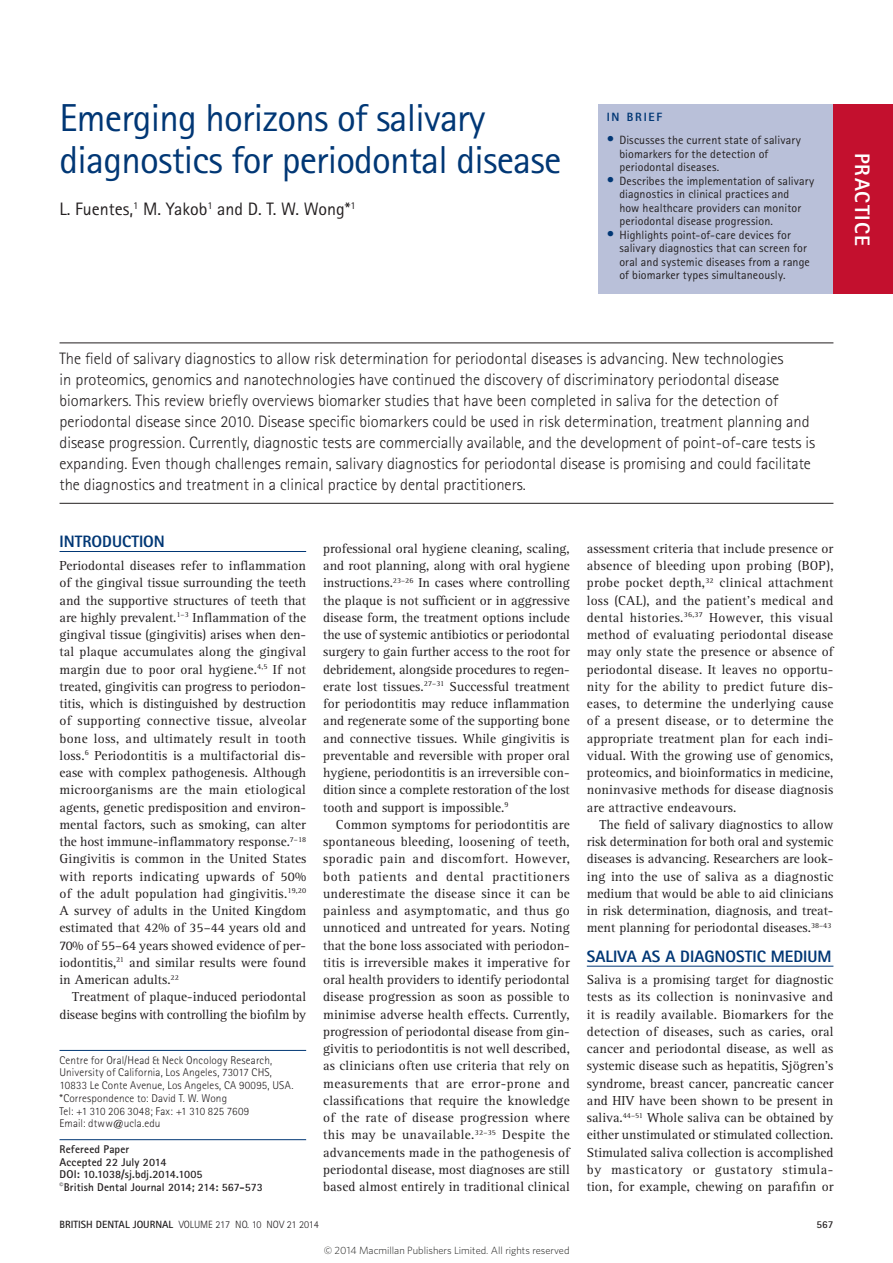
<style>
.page{position:relative;width:893px;height:1263px;background:#fff}
.page>*{position:absolute;margin:0;border:0;box-sizing:border-box;transform-origin:0 0}
.head{font:39px/42px "Rotis Sans Serif Std";letter-spacing:-.02em;color:#013775}
.references{font:800 21px "Rotis Sans Serif Std";letter-spacing:.055em;color:#fff}
.author{font:18px "Rotis Sans Serif Std";color:#231f20}
.abstract{font:300 16.5px/21px "Rotis Sans Serif Std";color:#231f20}
.crosshead_1{font:800 16.5px "Rotis Sans Serif Std";color:#013775}
.body{font:13.5px/17.2px "Rotis Serif Std";color:#231f20;text-align:justify}
.body_fullout{font:13.5px/17.2px "Rotis Serif Std";color:#231f20;text-align:justify}
.references-2{font:12px/13.5px "Rotis Sans Serif Std";letter-spacing:.01em;color:#231f20}
.references-3{font:800 12px "Rotis Sans Serif Std";letter-spacing:.15em;color:#013775}
.references-4{font:300 11.25px/12.8px "Rotis Sans Serif Std";letter-spacing:.01em;color:#231f20}
.references-5{font:700 11.25px/12.8px "Rotis Sans Serif Std";letter-spacing:.01em;color:#231f20}
.t1{font:300 10.5px "Whitney";color:#1d1d1b}
.t2{font:300 10.5px "Rotis Sans Serif Std";color:#231f20}
.t3{font:700 10.5px "Rotis Sans Serif Std";color:#231f20}
.s1{font-size:15px;color:#013775}
.s2{font-weight:700}
</style>
<div class="page">
<hr style="left:60px;top:551px;width:246px;height:1px;background:#013775">
<hr style="left:60px;top:343px;width:773px;height:1px;background:#231f20">
<hr style="left:60px;top:503px;width:773px;height:1px;background:#231f20">
<hr style="left:587px;top:966px;width:246px;height:1px;background:#013775">
<hr style="left:60px;top:1050px;width:246px;height:1px;background:#013775">
<hr style="left:60px;top:1139px;width:246px;height:1px;background:#013775">
<div style="left:598px;top:104px;width:295px;height:190px;background:#b9c0d9"></div>
<div style="left:833px;top:104px;width:60px;height:190px;background:#c3102e"></div>
<p class="head" style="left:60px;top:97px;width:503px">Emerging horizons of salivary diagnostics for periodontal disease</p>
<p class="author" style="left:60px;top:199px;width:298px">L. Fuentes,<sup>1</sup> M. Yakob<sup>1</sup> and D. T. W. Wong*<sup>1</sup></p>
<p class="references-3" style="left:607px;top:109px;width:57px">IN BRIEF</p>
<p class="references-2" style="left:619px;top:133px;width:183px;text-indent:-13px"><span class="s1">•</span> Discusses the current state of salivary biomarkers for the detection of periodontal diseases.</p>
<p class="references-2" style="left:619px;top:174px;width:196px;text-indent:-13px"><span class="s1">•</span> Describes the implementation of salivary diagnostics in clinical practices and<br>how healthcare providers can monitor periodontal disease progression.</p>
<p class="references-2" style="left:619px;top:228px;width:192px;text-indent:-13px"><span class="s1">•</span> Highlights point-of-care devices for salivary diagnostics that can screen for oral and systemic diseases from a range of biomarker types simultaneously.</p>
<p class="references" style="left:876px;top:153px;width:95px;rotate:90deg">PRACTICE</p>
<p class="abstract" style="left:60px;top:348px;width:757px">The field of salivary diagnostics to allow risk determination for periodontal diseases is advancing. New technologies<br>in proteomics, genomics and nanotechnologies have continued the discovery of discriminatory periodontal disease biomarkers. This review briefly overviews biomarker studies that have been completed in saliva for the detection of periodontal disease since 2010. Disease specific biomarkers could be used in risk determination, treatment planning and disease progression. Currently, diagnostic tests are commercially available, and the development of point-of-care tests is expanding. Even though challenges remain, salivary diagnostics for periodontal disease is promising and could facilitate the diagnostics and treatment in a clinical practice by dental practitioners.</p>
<p class="crosshead_1" style="left:60px;top:531px;width:107px">INTRODUCTION</p>
<p class="body_fullout" style="left:60px;top:557px;width:248px">Periodontal diseases refer to inflammation of the gingival tissue surrounding the teeth and the supportive structures of teeth that are highly prevalent.<sup>1–3</sup> Inflammation of the gingival tissue (gingivitis) arises when den&shy;tal plaque accumulates along the gingival margin due to poor oral hygiene.<sup>4,5</sup> If not treated, gingivitis can progress to periodon&shy;titis, which is distinguished by destruction of supporting connective tissue, alveolar bone loss, and ultimately result in tooth loss.<sup>6</sup> Periodontitis is a multifactorial dis&shy;ease with complex pathogenesis. Although microorganisms are the main etiological agents, genetic predisposition and environ&shy;mental factors, such as smoking, can alter the host immune-inflammatory response.<sup>7–18<br></sup>Gingivitis is common in the United States with reports indicating upwards of 50% of the adult population had gingivitis.<sup>19,20<br></sup>A survey of adults in the United Kingdom estimated that 42% of 35–44 years old and 70% of 55–64 years showed evidence of per&shy;iodontitis,<sup>21</sup> and similar results were found in American adults.<sup>22</sup></p>
<p class="body" style="left:60px;top:988px;width:248px;text-align:right">Treatment of plaque-induced periodontal disease begins with controlling the biofilm by</p>
<p class="references-4" style="left:60px;top:1053px;width:235px">Centre for Oral/Head &amp; Neck Oncology Research, University of California, Los Angeles, 73017 CHS, 10833 Le Conte Avenue, Los Angeles, CA 90095, USA. *Correspondence to: David T. W. Wong<br>Tel: +1 310 206 3048; Fax: +1 310 825 7609<br>Email: dtww@ucla.edu</p>
<p class="references-5" style="left:60px;top:1142px;width:205px">Refereed Paper<br>Accepted 22 July 2014<br>DOI: 10.1038/sj.bdj.2014.1005<br><sup>©</sup>British Dental Journal 2014; 214: 567-573</p>
<p class="body" style="left:323px;top:540px;width:248px">professional oral hygiene cleaning, scaling, and root planning, along with oral hygiene instructions.<sup>23–26</sup> In cases where controlling the plaque is not sufficient or in aggressive disease form, the treatment options include the use of systemic antibiotics or periodontal surgery to gain further access to the root for debridement, alongside procedures to regen&shy;erate lost tissues.<sup>27–31</sup> Successful treatment for periodontitis may reduce inflammation and regenerate some of the supporting bone and connective tissues. While gingivitis is preventable and reversible with proper oral hygiene, periodontitis is an irreversible con&shy;dition since a complete restoration of the lost tooth and support is impossible.<sup>9</sup></p>
<p class="body" style="left:323px;top:816px;width:248px;text-indent:13px">Common symptoms for periodontitis are spontaneous bleeding, loosening of teeth, sporadic pain and discomfort. However, both patients and dental practitioners underestimate the disease since it can be painless and asymptomatic, and thus go unnoticed and untreated for years. Noting that the bone loss associated with periodon&shy;titis is irreversible makes it imperative for oral health providers to identify periodontal disease progression as soon as possible to minimise adverse health effects. Currently, progression of periodontal disease from gin&shy;givitis to periodontitis is not well described, as clinicians often use criteria that rely on measurements that are error-prone and classifications that require the knowledge of the rate of disease progression where this may be unavailable.<sup>32–35</sup> Despite the advancements made in the pathogenesis of periodontal disease, most diagnoses are still based almost entirely in traditional clinical</p>
<p class="body" style="left:587px;top:540px;width:248px">assessment criteria that include presence or absence of bleeding upon probing (BOP), probe pocket depth,<sup>32</sup> clinical attachment loss (CAL), and the patient’s medical and dental histories.<sup>36,37</sup> However, this visual method of evaluating periodontal disease may only state the presence or absence of periodontal disease. It leaves no opportu&shy;nity for the ability to predict future dis&shy;eases, to determine the underlying cause of a present disease, or to determine the appropriate treatment plan for each indi&shy;vidual. With the growing use of genomics, proteomics, and bioinformatics in medicine, noninvasive methods for disease diagnosis are attractive endeavours.</p>
<p class="body" style="left:587px;top:816px;width:248px;text-indent:13px">The field of salivary diagnostics to allow risk determination for both oral and systemic diseases is advancing. Researchers are look&shy;ing into the use of saliva as a diagnostic medium that would be able to aid clinicians in risk determination, diagnosis, and treat&shy;ment planning for periodontal diseases.<sup>38–43</sup></p>
<p class="crosshead_1" style="left:587px;top:945px;width:246px">SALIVA AS A DIAGNOSTIC MEDIUM</p>
<p class="body_fullout" style="left:587px;top:971px;width:248px">Saliva is a promising target for diagnostic tests as its collection is noninvasive and it is readily available. Biomarkers for the detection of diseases, such as caries, oral cancer and periodontal disease, as well as systemic disease such as hepatitis, Sjögren’s syndrome, breast cancer, pancreatic cancer and HIV have been shown to be present in saliva.<sup>44–51</sup> Whole saliva can be obtained by either unstimulated or stimulated collection.<br>Stimulated saliva collection is accomplished by masticatory or gustatory stimula&shy;tion, for example, chewing on parafifin or</p>
<p class="t2" style="left:60px;top:1218px;width:261px"><span class="s2">BRITISH DENTAL JOURNAL</span> VOLUME 217 NO. 10 NOV 21 2014</p>
<p class="t3" style="left:816px;top:1217px;width:18px">567</p>
<p class="t1" style="left:324px;top:1243px;width:247px">© 2014 Macmillan Publishers Limited. All rights reserved</p>
</div>
